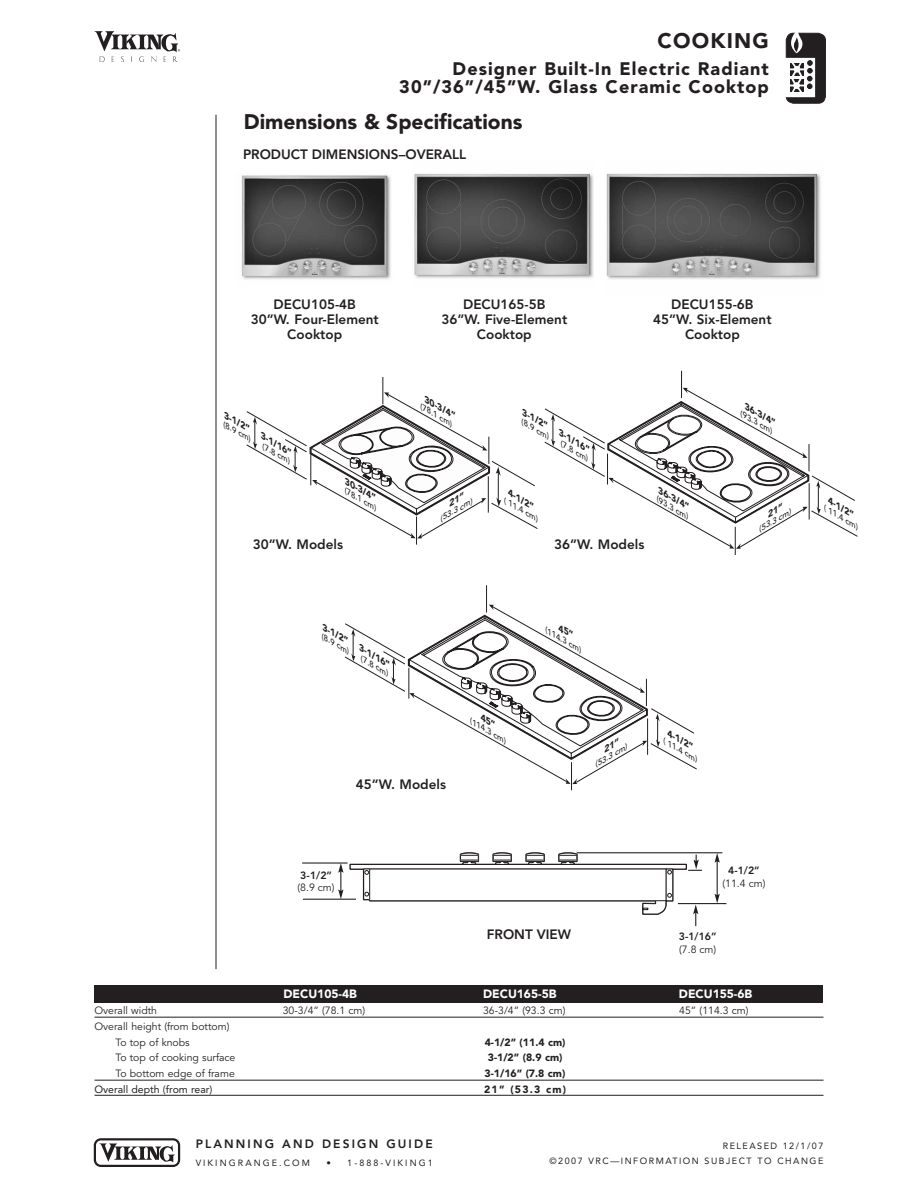
<style>
.page{position:relative;width:918px;height:1188px;background:#fff}
.page>*{position:absolute;margin:0;border:0;box-sizing:border-box;transform-origin:0 0}
.t1{font:900 21px "Avenir";color:#231f20}
.t2{font:900 21px "Avenir";letter-spacing:.06em;color:#231f20}
.t3{font:900 18px/18px "Avenir";letter-spacing:.06em;color:#231f20;text-align:right}
.t4{font:800 13.5px/15px "Avenir";color:#231f20;text-align:center}
.t5{font:900 12px "Avenir";color:#fff}
.t6{font:800 12px "Avenir";letter-spacing:.175em;color:#231f20}
.t7{font:10.5px/15.8px "Avenir";color:#231f20}
.t8{font:900 10.5px "Avenir";color:#231f20}
.t9{font:10.5px "Avenir";color:#231f20}
.t10{font:800 10.5px "Avenir";color:#231f20}
.t11{font:9px/15px "Avenir";letter-spacing:.165em;color:#231f20;text-align:right}
.t12{font:9px "Avenir";letter-spacing:.23em;color:#231f20}
.t13{font:italic 900 8.7px "Avenir";color:#231f20;scale:1.15 1}
.t14{font:italic 900 8.7px "Avenir";color:#231f20;scale:1.16 1}
.t15{font:italic 900 8.55px "Avenir";color:#231f20;scale:1.15 1}
.t16{font:italic 500 7.65px "Avenir";color:#231f20;scale:1.16 1}
.t17{font:italic 500 7.65px "Avenir";color:#231f20;scale:1.15 1}
</style>
<div class="page">
<img style="left:241px;top:175px;width:150px;height:105px">
<img style="left:414px;top:173px;width:179px;height:106px">
<img style="left:606px;top:173px;width:215px;height:106px">
<svg style="left:94px;top:1138px;width:86px;height:29px"></svg>
<svg style="left:650px;top:708px;width:47px;height:62px"></svg>
<svg style="left:786px;top:32px;width:40px;height:71px"></svg>
<hr style="left:216px;top:115px;width:1px;height:854px;background:#231f20">
<svg style="left:95px;top:31px;width:85px;height:31px"></svg>
<div style="left:94px;top:985px;width:730px;height:18px;background:#231f20"></div>
<hr style="left:94px;top:1017px;width:730px;height:1px;background:#231f20">
<hr style="left:94px;top:1080px;width:730px;height:1px;background:#231f20">
<hr style="left:94px;top:1095px;width:730px;height:1px;background:#231f20">
<hr style="left:577px;top:852px;width:145px;height:1px;background:#231f20">
<hr style="left:678px;top:903px;width:48px;height:1px;background:#231f20">
<hr style="left:302px;top:862px;width:46px;height:2px;background:#231f20">
<hr style="left:303px;top:899px;width:53px;height:1px;background:#231f20">
<svg style="left:338px;top:863px;width:5px;height:36px"></svg>
<hr style="left:717px;top:861px;width:1px;height:35px;background:#231f20">
<svg style="left:715px;top:853px;width:5px;height:10px"></svg>
<svg style="left:715px;top:894px;width:5px;height:9px"></svg>
<svg style="left:349px;top:852px;width:353px;height:74px"></svg>
<svg style="left:246px;top:377px;width:292px;height:168px"></svg>
<svg style="left:544px;top:371px;width:314px;height:184px"></svg>
<svg style="left:344px;top:585px;width:305px;height:205px"></svg>
<h1 class="t2" style="left:657px;top:32px;width:113px">COOKING</h1>
<h2 class="t3" style="left:399px;top:61px;width:371px">Designer Built-In Electric Radiant<br>30”/36”/45”W. Glass Ceramic Cooktop</h2>
<h1 class="t1" style="left:244px;top:113px;width:280px">Dimensions &amp; Specifications</h1>
<p class="t4" style="left:243px;top:148px;width:225px">PRODUCT DIMENSIONS–OVERALL</p>
<p class="t4" style="left:251px;top:298px;width:130px">DECU105-4B<br>30”W. Four-Element<br>Cooktop</p>
<p class="t4" style="left:441px;top:298px;width:127px">DECU165-5B<br>36”W. Five-Element<br>Cooktop</p>
<p class="t4" style="left:653px;top:298px;width:120px">DECU155-6B<br>45”W. Six-Element<br>Cooktop</p>
<p class="t15" style="left:227px;top:412px;width:27px;rotate:30deg">3-1/2”</p>
<p class="t16" style="left:226px;top:422px;width:29px;rotate:30deg">(8.9 cm)</p>
<p class="t15" style="left:264px;top:433px;width:33px;rotate:30deg">3-1/16”</p>
<p class="t16" style="left:266px;top:444px;width:29px;rotate:30deg">(7.8 cm)</p>
<p class="t15" style="left:428px;top:396px;width:33px;rotate:30deg">30-3/4”</p>
<p class="t16" style="left:423px;top:404px;width:33px;rotate:30deg">(78.1 cm)</p>
<p class="t13" style="left:526px;top:409px;width:27px;rotate:30deg">3-1/2”</p>
<p class="t16" style="left:524px;top:419px;width:29px;rotate:30deg">(8.9 cm)</p>
<p class="t13" style="left:562px;top:430px;width:33px;rotate:30deg">3-1/16”</p>
<p class="t16" style="left:564px;top:441px;width:29px;rotate:30deg">(7.8 cm)</p>
<p class="t15" style="left:348px;top:478px;width:33px;rotate:30deg">30-3/4”</p>
<p class="t16" style="left:348px;top:488px;width:33px;rotate:30deg">(78.1 cm)</p>
<p class="t15" style="left:511px;top:490px;width:27px;rotate:30deg">4-1/2”</p>
<p class="t16" style="left:507px;top:498px;width:33px;rotate:30deg">( 11.4 cm</p>
<p class="t16" style="left:438px;top:517px;width:33px;rotate:-30deg">(53.3 cm)</p>
<p class="t4" style="left:253px;top:538px;width:92px">30”W. Models</p>
<p class="t4" style="left:554px;top:538px;width:92px">36”W. Models</p>
<p class="t13" style="left:748px;top:403px;width:33px;rotate:30deg">36-3/4”</p>
<p class="t16" style="left:743px;top:411px;width:33px;rotate:30deg">(93.3 cm)</p>
<p class="t13" style="left:662px;top:487px;width:33px;rotate:30deg">36-3/4”</p>
<p class="t16" style="left:660px;top:496px;width:33px;rotate:30deg">(93.3 cm)</p>
<p class="t13" style="left:831px;top:498px;width:27px;rotate:30deg">4-1/2”</p>
<p class="t16" style="left:827px;top:505px;width:35px;rotate:30deg">( 11.4 cm)</p>
<p class="t16" style="left:757px;top:527px;width:33px;rotate:-30deg">(53.3 cm)</p>
<p class="t14" style="left:326px;top:624px;width:27px;rotate:30deg">3-1/2”</p>
<p class="t17" style="left:325px;top:634px;width:29px;rotate:30deg">(8.9 cm)</p>
<p class="t14" style="left:362px;top:645px;width:32px;rotate:30deg">3-1/16”</p>
<p class="t17" style="left:364px;top:656px;width:29px;rotate:30deg">(7.8 cm)</p>
<p class="t17" style="left:548px;top:627px;width:37px;rotate:30deg">(114.3 cm)</p>
<p class="t4" style="left:356px;top:778px;width:92px">45”W. Models</p>
<p class="t17" style="left:473px;top:718px;width:37px;rotate:30deg">(114.3 cm)</p>
<p class="t14" style="left:671px;top:730px;width:27px;rotate:30deg">4-1/2”</p>
<p class="t17" style="left:666px;top:738px;width:35px;rotate:30deg">( 11.4 cm)</p>
<p class="t17" style="left:593px;top:762px;width:33px;rotate:-30deg">(53.3 cm)</p>
<p class="t10" style="left:300px;top:871px;width:33px">3-1/2”</p>
<p class="t7" style="left:298px;top:881px;width:39px">(8.9 cm)</p>
<p class="t4" style="left:487px;top:928px;width:86px">FRONT VIEW</p>
<p class="t10" style="left:728px;top:866px;width:33px">4-1/2”</p>
<p class="t7" style="left:723px;top:876px;width:44px">(11.4 cm)</p>
<p class="t10" style="left:679px;top:932px;width:39px">3-1/16”</p>
<p class="t7" style="left:679px;top:943px;width:39px">(7.8 cm)</p>
<p class="t5" style="left:284px;top:989px;width:75px">DECU105-4B</p>
<p class="t5" style="left:483px;top:989px;width:75px">DECU165-5B</p>
<p class="t5" style="left:679px;top:989px;width:75px">DECU155-6B</p>
<p class="t7" style="left:94px;top:1004px;width:64px">Overall width</p>
<p class="t7" style="left:283px;top:1004px;width:84px">30-3/4” (78.1 cm)</p>
<p class="t7" style="left:483px;top:1004px;width:84px">36-3/4” (93.3 cm)</p>
<p class="t7" style="left:679px;top:1004px;width:71px">45” (114.3 cm)</p>
<p class="t7" style="left:116px;top:1020px;width:115px;text-indent:-21px">Overall height (from bottom)<br>To top of knobs</p>
<p class="t8" style="left:485px;top:1038px;width:82px">4-1/2” (11.4 cm)</p>
<p class="t7" style="left:116px;top:1051px;width:121px">To top of cooking surface</p>
<p class="t8" style="left:488px;top:1053px;width:76px">3-1/2” (8.9 cm)</p>
<p class="t7" style="left:116px;top:1067px;width:121px">To bottom edge of frame</p>
<p class="t8" style="left:485px;top:1069px;width:82px">3-1/16” (7.8 cm)</p>
<p class="t9" style="left:94px;top:1085px;width:119px">Overall depth (from rear)</p>
<p class="t8" style="left:484px;top:1085px;width:84px">21” (53.3 cm)</p>
<p class="t6" style="left:196px;top:1139px;width:239px">PLANNING AND DESIGN GUIDE</p>
<p class="t12" style="left:196px;top:1159px;width:116px">VIKINGRANGE.COM</p>
<p class="t12" style="left:326px;top:1159px;width:108px">• 1-888-VIKING1</p>
<p class="t11" style="left:550px;top:1139px;width:275px">RELEASED 12/1/07<br>©2007 VRC—INFORMATION SUBJECT TO CHANGE</p>
</div>
